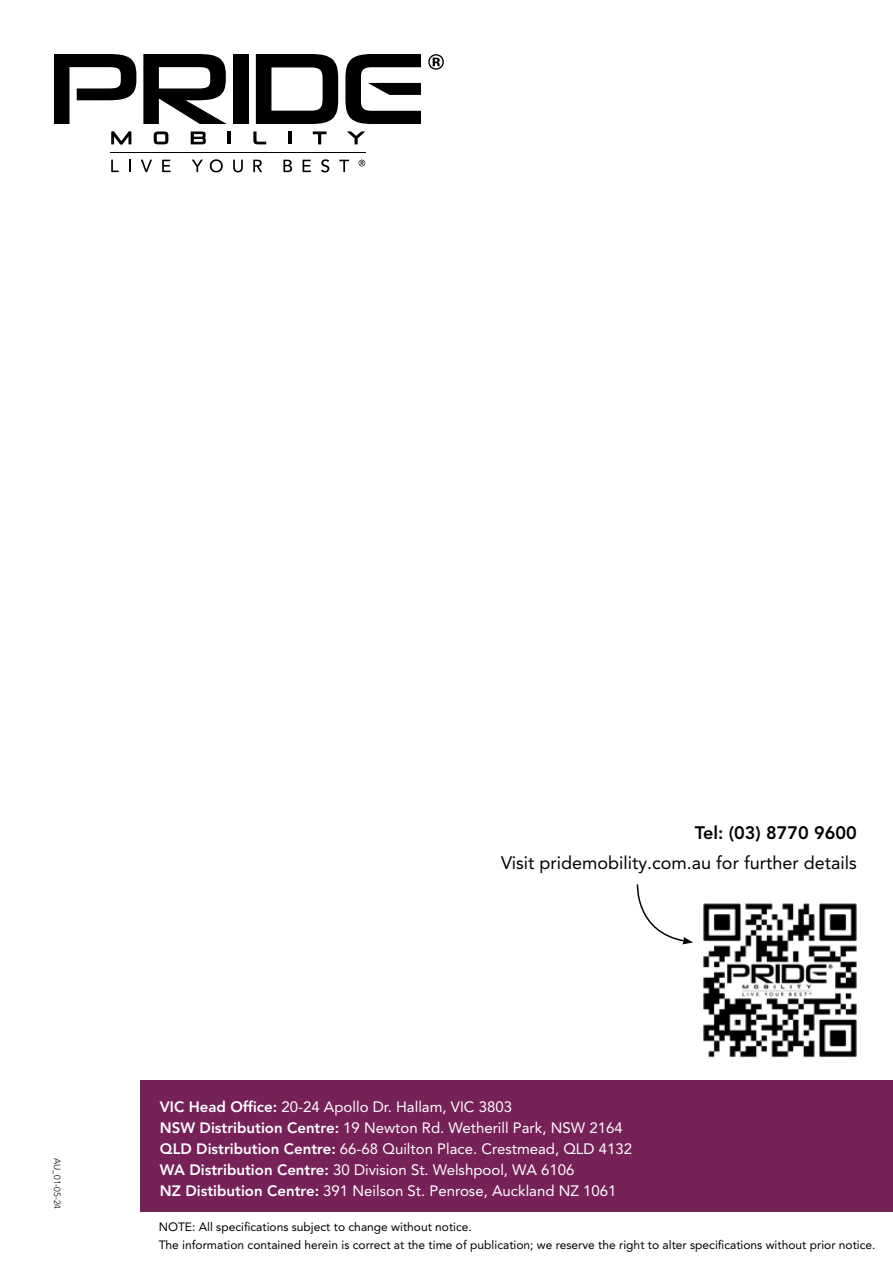
<style>
.page{position:relative;width:893px;height:1263px;background:#fff}
.page>*{position:absolute;margin:0;border:0;box-sizing:border-box;transform-origin:0 0}
.t1{font:18px "Avenir LT Pro";color:#000}
.t2{font:800 18px "Avenir LT Pro";color:#000}
.t3{font:15px/21px "Avenir LT Pro";color:#fff}
.t4{font:12px/18px "Avenir LT Pro";color:#000}
.t5{font:300 9px "Avenir LT Std";color:#000}
.s1{font-weight:800}
</style>
<div class="page">
<img style="left:703px;top:903px;width:154px;height:155px">
<svg style="left:636px;top:884px;width:57px;height:60px"></svg>
<div style="left:141px;top:1080px;width:752px;height:131px;background:#762157"></div>
<svg style="left:111px;top:131px;width:20px;height:14px"></svg>
<svg style="left:154px;top:131px;width:14px;height:13px"></svg>
<svg style="left:191px;top:131px;width:15px;height:13px"></svg>
<svg style="left:228px;top:131px;width:3px;height:13px"></svg>
<svg style="left:253px;top:131px;width:13px;height:13px"></svg>
<svg style="left:288px;top:131px;width:3px;height:13px"></svg>
<svg style="left:313px;top:131px;width:13px;height:13px"></svg>
<svg style="left:347px;top:131px;width:18px;height:13px"></svg>
<svg style="left:143px;top:54px;width:84px;height:70px"></svg>
<div style="left:233px;top:54px;width:16px;height:70px;background:#000"></div>
<svg style="left:256px;top:54px;width:82px;height:70px"></svg>
<svg style="left:345px;top:54px;width:76px;height:70px"></svg>
<svg style="left:428px;top:54px;width:16px;height:16px"></svg>
<svg style="left:111px;top:160px;width:8px;height:12px"></svg>
<svg style="left:129px;top:160px;width:2px;height:12px"></svg>
<svg style="left:141px;top:160px;width:11px;height:12px"></svg>
<svg style="left:162px;top:160px;width:9px;height:12px"></svg>
<svg style="left:192px;top:160px;width:11px;height:12px"></svg>
<svg style="left:210px;top:159px;width:13px;height:13px"></svg>
<svg style="left:233px;top:160px;width:10px;height:12px"></svg>
<svg style="left:253px;top:160px;width:9px;height:12px"></svg>
<svg style="left:283px;top:160px;width:9px;height:12px"></svg>
<svg style="left:303px;top:160px;width:8px;height:12px"></svg>
<svg style="left:321px;top:159px;width:8px;height:13px"></svg>
<svg style="left:339px;top:160px;width:10px;height:12px"></svg>
<svg style="left:359px;top:160px;width:6px;height:6px"></svg>
<hr style="left:111px;top:152px;width:255px;height:1px;background:#000">
<svg style="left:54px;top:54px;width:82px;height:70px"></svg>
<p class="t5" style="left:62px;top:1158px;width:52px;rotate:90deg">AU_01-05-24</p>
<p class="t2" style="left:695px;top:822px;width:163px">Tel: (03) 8770 9600</p>
<p class="t1" style="left:501px;top:852px;width:357px">Visit pridemobility.com.au for further details</p>
<p class="t3" style="left:160px;top:1096px;width:474px"><span class="s1">VIC Head Office:</span> 20-24 Apollo Dr. Hallam, VIC 3803<br><span class="s1">NSW Distribution Centre:</span> 19 Newton Rd. Wetherill Park, NSW 2164<br><span class="s1">QLD Distribution Centre:</span> 66-68 Quilton Place. Crestmead, QLD 4132<br><span class="s1">WA Distribution Centre:</span> 30 Division St. Welshpool, WA 6106<br><span class="s1">NZ Distibution Centre:</span> 391 Neilson St. Penrose, Auckland NZ 1061</p>
<p class="t4" style="left:159px;top:1217px;width:718px">NOTE: All specifications subject to change without notice.<br>The information contained herein is correct at the time of publication; we reserve the right to alter specifications without prior notice.</p>
</div>
